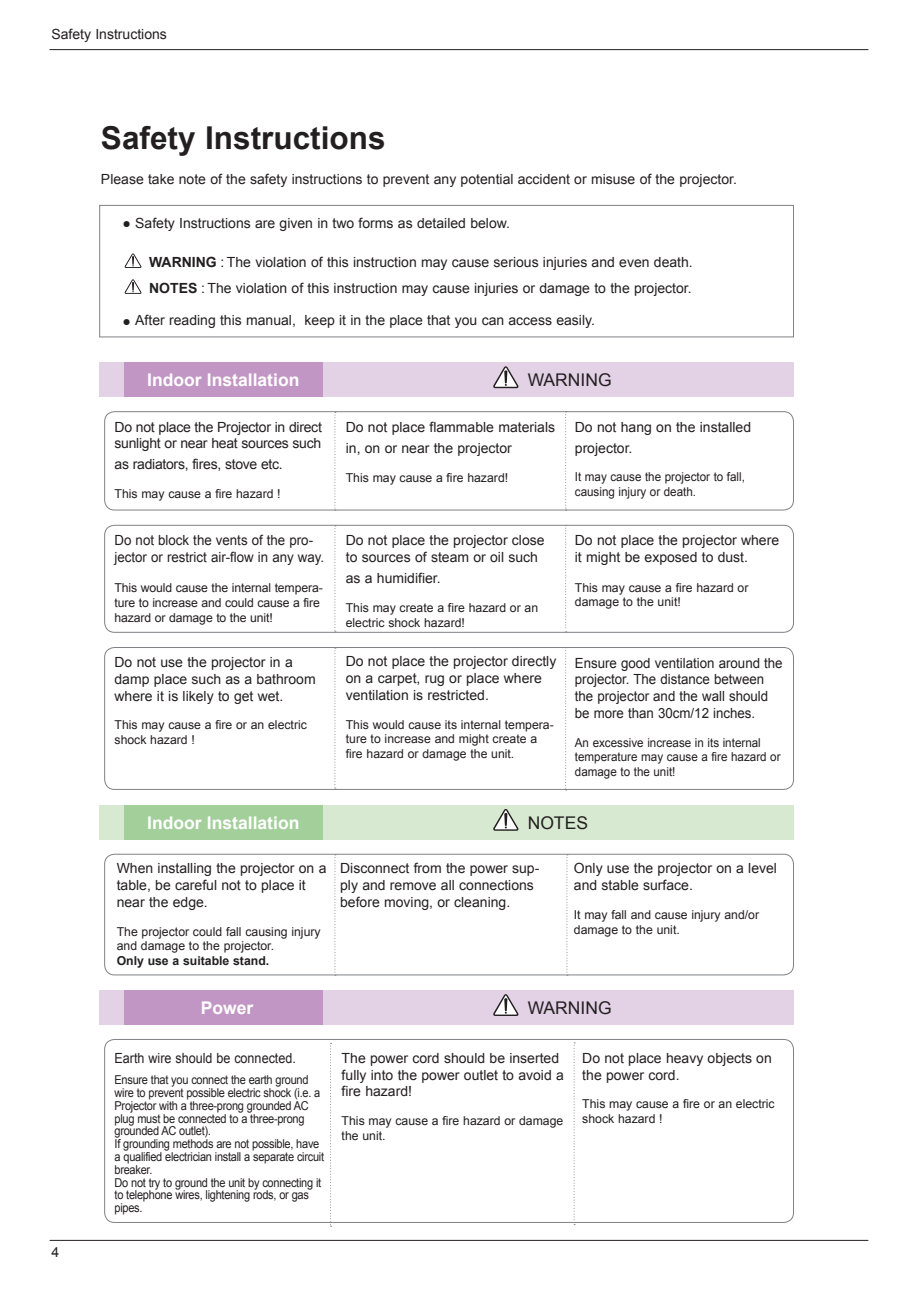
<style>
.page{position:relative;width:918px;height:1290px;background:#fff}
.page>*{position:absolute;margin:0;border:0;box-sizing:border-box;transform-origin:0 0}
.Capter__Arial_18{font:700 31.5px "Arial";color:#231f20}
.t1{font:700 17.5px "Arial";color:#fff}
.t2{font:17.5px "Arial";color:#231f20}
.Arial_8{font:14px/16.8px "Arial";color:#231f20}
.Arial_8-2{font:14px/16.8px "Arial";color:#231f20;scale:.95 1}
.Arial_8-3{font:14px/16.8px "Arial";letter-spacing:-.02em;color:#231f20}
.Arial_8-4{font:14px "Arial";color:#231f20;scale:.9 1}
.t3{font:12.25px/14.7px "Arial";color:#231f20}
.t4{font:12.25px/12.8px "Arial";letter-spacing:-.025em;color:#231f20;scale:.9 1}
.t5{font:12.25px/14.7px "Arial";color:#231f20;scale:.95 1}
.t6{font:700 12.25px "Arial";color:#231f20}
.s1{font-weight:700}
</style>
<div class="page">
<hr style="left:50px;top:49px;width:818px;height:1px;background:#231f20">
<hr style="left:50px;top:1240px;width:818px;height:1px;background:#231f20">
<div style="left:99px;top:205px;width:695px;height:132px;border:1px solid #808285"></div>
<svg style="left:125px;top:253px;width:16px;height:15px"></svg>
<svg style="left:125px;top:279px;width:16px;height:15px"></svg>
<div style="left:99px;top:362px;width:695px;height:35px;background:#e3d1e6"></div>
<div style="left:124px;top:362px;width:198px;height:35px;background:#c296c4"></div>
<svg style="left:493px;top:366px;width:25px;height:22px"></svg>
<div style="left:104px;top:411px;width:690px;height:99px;border:1px solid #808285;border-radius:10px"></div>
<svg style="left:334px;top:412px;width:2px;height:99px"></svg>
<svg style="left:565px;top:411px;width:2px;height:100px"></svg>
<div style="left:99px;top:990px;width:695px;height:35px;background:#e3d1e6"></div>
<div style="left:124px;top:990px;width:198px;height:35px;background:#c296c4"></div>
<svg style="left:493px;top:994px;width:25px;height:22px"></svg>
<div style="left:99px;top:805px;width:695px;height:34px;background:#d8e9d2"></div>
<div style="left:124px;top:805px;width:198px;height:34px;background:#a3cf9a"></div>
<svg style="left:493px;top:809px;width:25px;height:22px"></svg>
<div style="left:104px;top:1039px;width:690px;height:184px;border:1px solid #808285;border-radius:10px"></div>
<svg style="left:330px;top:1043px;width:1px;height:184px"></svg>
<svg style="left:574px;top:1042px;width:1px;height:183px"></svg>
<div style="left:104px;top:525px;width:690px;height:108px;border:1px solid #808285;border-radius:10px"></div>
<svg style="left:334px;top:525px;width:2px;height:107px"></svg>
<svg style="left:565px;top:525px;width:2px;height:107px"></svg>
<div style="left:104px;top:647px;width:690px;height:143px;border:1px solid #808285;border-radius:10px"></div>
<svg style="left:334px;top:648px;width:2px;height:141px"></svg>
<svg style="left:565px;top:647px;width:2px;height:143px"></svg>
<div style="left:104px;top:854px;width:690px;height:121px;border:1px solid #808285;border-radius:10px"></div>
<svg style="left:334px;top:854px;width:2px;height:122px"></svg>
<svg style="left:566px;top:854px;width:2px;height:122px"></svg>
<p class="Arial_8" style="left:51px;top:26px;width:117px">Safety Instructions</p>
<p class="Capter__Arial_18" style="left:101px;top:117px;width:286px">Safety Instructions</p>
<p class="Arial_8" style="left:101px;top:171px;width:637px">Please take note of the safety instructions to prevent any potential accident or misuse of the projector.</p>
<p class="Arial_8" style="left:122px;top:214px;width:389px">● Safety Instructions are given in two forms as detailed below.</p>
<p class="Arial_8" style="left:149px;top:254px;width:545px"><span class="s1">WARNING</span> : The violation of this instruction may cause serious injuries and even death.</p>
<p class="Arial_8" style="left:149px;top:280px;width:544px"><span class="s1">NOTES</span> : The violation of this instruction may cause injuries or damage to the projector.</p>
<p class="Arial_8" style="left:122px;top:311px;width:474px">● After reading this manual, keep it in the place that you can access easily.</p>
<p class="t1" style="left:147px;top:368px;width:154px">Indoor Installation</p>
<p class="t2" style="left:528px;top:368px;width:85px">WARNING</p>
<p class="Arial_8-3" style="left:115px;top:418px;width:209px">Do not place the Projector in direct sunlight or near heat sources such</p>
<p class="Arial_8-3" style="left:115px;top:456px;width:170px">as radiators, fires, stove etc.</p>
<p class="t3" style="left:115px;top:487px;width:168px">This may cause a fire hazard !</p>
<p class="Arial_8" style="left:346px;top:416px;width:211px;line-height:21px">Do not place flammable materials in, on or near the projector</p>
<p class="t3" style="left:346px;top:470px;width:164px">This may cause a fire hazard!</p>
<p class="Arial_8" style="left:575px;top:416px;width:178px;line-height:21px">Do not hang on the installed projector.</p>
<p class="t5" style="left:575px;top:470px;width:181px">It may cause the projector to fall, causing injury or death.</p>
<p class="Arial_8-2" style="left:115px;top:532px;width:222px">Do not block the vents of the pro&shy;jector or restrict air-flow in any way.</p>
<p class="t3" style="left:115px;top:581px;width:210px">This would cause the internal tempera&shy;ture to increase and could cause a fire hazard or damage to the unit!</p>
<p class="Arial_8" style="left:115px;top:654px;width:203px">Do not use the projector in a damp place such as a bathroom where it is likely to get wet.</p>
<p class="t3" style="left:115px;top:718px;width:194px">This may cause a fire or an electric shock hazard !</p>
<p class="Arial_8" style="left:346px;top:532px;width:200px">Do not place the projector close to sources of steam or oil such</p>
<p class="Arial_8" style="left:346px;top:570px;width:96px">as a humidifier.</p>
<p class="t3" style="left:346px;top:600px;width:194px">This may create a fire hazard or an electric shock hazard!</p>
<p class="Arial_8" style="left:346px;top:653px;width:212px">Do not place the projector directly on a carpet, rug or place where ventilation is restricted.</p>
<p class="t3" style="left:346px;top:717px;width:210px">This would cause its internal tempera&shy;ture to increase and might create a fire hazard or damage the unit.</p>
<p class="Arial_8" style="left:575px;top:532px;width:206px">Do not place the projector where it might be exposed to dust.</p>
<p class="t3" style="left:575px;top:580px;width:175px">This may cause a fire hazard or damage to the unit!</p>
<p class="Arial_8-2" style="left:575px;top:654px;width:220px">Ensure good ventilation around the projector. The distance between the projector and the wall should be more than 30cm/12 inches.</p>
<p class="t5" style="left:575px;top:735px;width:218px">An excessive increase in its internal temperature may cause a fire hazard or damage to the unit!</p>
<p class="t1" style="left:147px;top:811px;width:154px">Indoor Installation</p>
<p class="t2" style="left:528px;top:811px;width:62px">NOTES</p>
<p class="Arial_8" style="left:117px;top:860px;width:211px">When installing the projector on a table, be careful not to place it near the edge.</p>
<p class="t3" style="left:117px;top:924px;width:205px">The projector could fall causing injury and damage to the projector.</p>
<p class="t6" style="left:117px;top:953px;width:154px">Only use a suitable stand.</p>
<p class="Arial_8" style="left:340px;top:860px;width:201px">Disconnect from the power sup&shy;ply and remove all connections before moving, or cleaning.</p>
<p class="Arial_8" style="left:574px;top:860px;width:205px">Only use the projector on a level and stable surface.</p>
<p class="t3" style="left:574px;top:907px;width:187px">It may fall and cause injury and/or damage to the unit.</p>
<p class="t1" style="left:201px;top:996px;width:54px">Power</p>
<p class="t2" style="left:528px;top:996px;width:85px">WARNING</p>
<p class="Arial_8" style="left:51px;top:1244px;width:9px">4</p>
<p class="Arial_8-4" style="left:115px;top:1048px;width:203px">Earth wire should be connected.</p>
<p class="t4" style="left:115px;top:1074px;width:230px">Ensure that you connect the earth ground wire to prevent possible electric shock (i.e. a Projector with a three-prong grounded AC plug must be connected to a three-prong grounded AC outlet).</p>
<p class="t4" style="left:115px;top:1137px;width:234px">If grounding methods are not possible, have a qualified electrician install a separate circuit breaker.</p>
<p class="t4" style="left:115px;top:1176px;width:231px">Do not try to ground the unit by connecting it to telephone wires, lightening rods, or gas pipes.</p>
<p class="Arial_8" style="left:342px;top:1049px;width:224px">The power cord should be inserted fully into the power outlet to avoid a fire hazard!</p>
<p class="t3" style="left:342px;top:1113px;width:223px">This may cause a fire hazard or damage the unit.</p>
<p class="Arial_8" style="left:582px;top:1049px;width:191px">Do not place heavy objects on the power cord.</p>
<p class="t3" style="left:582px;top:1097px;width:194px">This may cause a fire or an electric shock hazard !</p>
</div>
